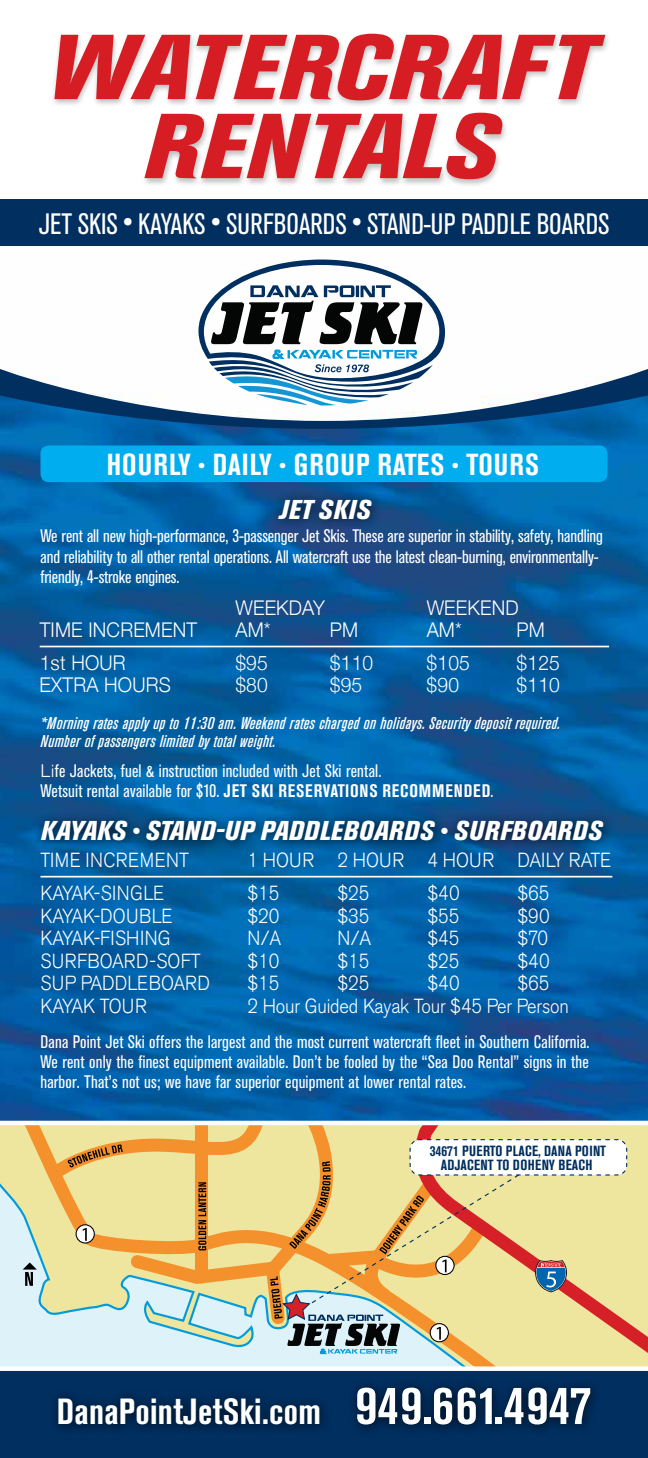
<style>
.page{position:relative;width:648px;height:1458px;background:#fff}
.page>*{position:absolute;margin:0;border:0;box-sizing:border-box;transform-origin:0 0}
.t1{font:italic 800 condensed 91.12px/79px "Akzidenz Grotesk BE";color:#d71d24;text-align:center;scale:1.14 1}
.t2{font:700 condensed 54px "Akzidenz Grotesk BE";color:#fff}
.t3{font:700 condensed 36px "Akzidenz Grotesk BE";letter-spacing:.01em;color:#fff}
.t4{font:700 condensed 30.15px "Akzidenz Grotesk BE";letter-spacing:.035em;color:#fff}
.t5{font:condensed 29.25px "Akzidenz Grotesk BE";color:#fff}
.t6{font:italic 800 condensed 27px "Akzidenz Grotesk BE";letter-spacing:.01em;color:#fff}
.t7{font:300 20.25px "Akzidenz Grotesk BE";letter-spacing:-.01em;color:#fff;scale:.9 1}
.t8{font:300 20.25px "Helvetica Neue";letter-spacing:.01em;color:#fff;scale:.95 1}
.t9{font:300 20.25px "Akzidenz Grotesk BE";letter-spacing:.01em;color:#fff;scale:.9 1}
.t10{font:300 20.25px "Akzidenz Grotesk BE";letter-spacing:.03em;color:#fff;scale:.9 1}
.t11{font:condensed 18px/20.2px "Akzidenz Grotesk BE";letter-spacing:-.005em;color:#fff}
.t12{font:italic 500 condensed 16.88px/18px "Akzidenz Grotesk BE";letter-spacing:.01em;color:#fff;scale:1.1 1}
.t13{font:700 condensed 14.62px/13.5px "Akzidenz Grotesk BE";letter-spacing:.01em;color:#002f60;text-align:center}
.s1{font-size:21.15px}
.s2{font-weight:300;font-stretch:normal}
.s3{font-weight:700}
.s4{font-size:20.25px}
</style>
<div class="page">
<img style="left:0;top:259px;width:648px;height:862px">
<div style="left:0;top:1369px;width:648px;height:89px;background:#002f60"></div>
<svg style="left:4px;top:1125px;width:383px;height:241px;background:#dee9db"></svg>
<svg style="left:387px;top:1125px;width:261px;height:241px;background:#eada9f"></svg>
<svg style="left:23px;top:1262px;width:14px;height:24px"></svg>
<div style="left:32px;top:811px;width:582px;height:42px;background:#000;opacity:.75"></div>
<div style="left:268px;top:489px;width:115px;height:42px;background:#000;opacity:.75"></div>
<div style="left:41px;top:446px;width:566px;height:36px;background:#00aeef;border-radius:8px"></div>
<hr style="left:40px;top:876px;width:572px;height:2px;background:#fff">
<svg style="left:45px;top:1125px;width:583px;height:229px;background:#e1d09a"></svg>
<div style="left:0;top:1366px;width:648px;height:5px;background:#fff"></div>
<div style="left:49px;top:1378px;width:554px;height:59px;background:#000;opacity:.75"></div>
<svg style="left:0;top:362px;width:648px;height:67px"></svg>
<hr style="left:40px;top:646px;width:569px;height:1px;background:#fff">
<svg style="left:198px;top:260px;width:247px;height:146px"></svg>
<div style="left:0;top:199px;width:648px;height:47px;background:#002f60"></div>
<div style="left:51px;top:33px;width:561px;height:154px;background:#000;opacity:.25"></div>
<h1 class="t1" style="left:47px;top:30px;width:479px">WATERCRAFT<br>RENTALS</h1>
<h3 class="t5" style="left:39px;top:208px;width:572px">JET SKIS • KAYAKS • SURFBOARDS • STAND-UP PADDLE BOARDS</h3>
<h3 class="t4" style="left:107px;top:447px;width:434px">HOURLY <span class="s1">•</span> DAILY <span class="s1">•</span> GROUP RATES <span class="s1">•</span> TOURS</h3>
<h3 class="t6" style="left:278px;top:495px;width:94px">JET SKIS</h3>
<p class="t11" style="left:40px;top:526px;width:564px">We rent all new high-performance, 3-passenger Jet Skis. These are superior in stability, safety, handling and reliability to all other rental operations. All watercraft use the latest clean-burning, environmentally&shy;friendly, 4-stroke engines.</p>
<p class="t8" style="left:235px;top:591px;width:96px">WEEKDAY</p>
<p class="t8" style="left:427px;top:591px;width:98px">WEEKEND</p>
<p class="t8" style="left:40px;top:614px;width:167px">TIME INCREMENT</p>
<p class="t8" style="left:235px;top:614px;width:39px">AM*</p>
<p class="t8" style="left:330px;top:614px;width:31px">PM</p>
<p class="t8" style="left:427px;top:614px;width:39px">AM*</p>
<p class="t8" style="left:517px;top:614px;width:31px">PM</p>
<p class="t8" style="left:40px;top:646px;width:92px">1st HOUR</p>
<p class="t8" style="left:235px;top:646px;width:36px">$95</p>
<p class="t8" style="left:330px;top:646px;width:47px">$110</p>
<p class="t8" style="left:427px;top:646px;width:47px">$105</p>
<p class="t8" style="left:517px;top:646px;width:47px">$125</p>
<p class="t8" style="left:40px;top:669px;width:140px">EXTRA HOURS</p>
<p class="t8" style="left:235px;top:669px;width:36px">$80</p>
<p class="t8" style="left:330px;top:669px;width:36px">$95</p>
<p class="t8" style="left:427px;top:669px;width:36px">$90</p>
<p class="t8" style="left:517px;top:669px;width:47px">$110</p>
<p class="t12" style="left:40px;top:714px;width:474px">*Morning rates apply up to 11:30 am. Weekend rates charged on holidays. Security deposit required.<br>Number of passengers limited by total weight.</p>
<p class="t11" style="left:40px;top:761px;width:455px"><span class="s2">Li</span>fe Jackets, fuel &amp; instruction included with Jet Ski rental.<br>Wetsuit rental available for $10. <span class="s3">JET SKI RESERVATIONS RECOMMENDED</span>.</p>
<h3 class="t6" style="left:40px;top:816px;width:563px">KAYAKS <span class="s4">•</span> STAND-UP PADDLEBOARDS <span class="s4">•</span> SURFBOARDS</h3>
<p class="t10" style="left:40px;top:849px;width:166px">TIME INCREMENT</p>
<p class="t9" style="left:247px;top:849px;width:406px">1 HOUR 2 HOUR 4 HOUR DAILY RATE</p>
<p class="t7" style="left:40px;top:882px;width:139px">KAYAK-SINGLE</p>
<p class="t7" style="left:247px;top:882px;width:37px">$15</p>
<p class="t7" style="left:337px;top:882px;width:37px">$25</p>
<p class="t7" style="left:427px;top:882px;width:37px">$40</p>
<p class="t7" style="left:517px;top:882px;width:37px">$65</p>
<p class="t7" style="left:40px;top:904px;width:148px">KAYAK-DOUBLE</p>
<p class="t7" style="left:247px;top:904px;width:37px">$20</p>
<p class="t7" style="left:337px;top:904px;width:37px">$35</p>
<p class="t7" style="left:427px;top:904px;width:37px">$55</p>
<p class="t7" style="left:517px;top:904px;width:37px">$90</p>
<p class="t9" style="left:40px;top:927px;width:146px">KAYAK-FISHING</p>
<p class="t7" style="left:247px;top:927px;width:39px">N/A</p>
<p class="t7" style="left:337px;top:927px;width:39px">N/A</p>
<p class="t7" style="left:427px;top:927px;width:37px">$45</p>
<p class="t7" style="left:517px;top:927px;width:36px">$70</p>
<p class="t9" style="left:40px;top:949px;width:179px">SURFBOARD-SOFT</p>
<p class="t7" style="left:247px;top:949px;width:37px">$10</p>
<p class="t7" style="left:337px;top:949px;width:37px">$15</p>
<p class="t7" style="left:427px;top:949px;width:37px">$25</p>
<p class="t7" style="left:517px;top:949px;width:37px">$40</p>
<p class="t9" style="left:40px;top:972px;width:190px">SUP PADDLEBOARD</p>
<p class="t7" style="left:247px;top:972px;width:37px">$15</p>
<p class="t7" style="left:337px;top:972px;width:37px">$25</p>
<p class="t7" style="left:427px;top:972px;width:37px">$40</p>
<p class="t7" style="left:517px;top:972px;width:37px">$65</p>
<p class="t7" style="left:40px;top:994px;width:120px">KAYAK TOUR</p>
<p class="t7" style="left:247px;top:994px;width:359px">2 Hour Guided Kayak Tour $45 Per Person</p>
<p class="t11" style="left:40px;top:1032px;width:551px;text-align:justify">Dana Point Jet Ski offers the largest and the most current watercraft fleet in Southern California.<br>We rent only the finest equipment available. Don’t be fooled by the “Sea Doo Rental” signs in the harbor. That’s not us; we have far superior equipment at lower rental rates.</p>
<p class="t13" style="left:430px;top:1144px;width:178px">34671 PUERTO PLACE, DANA POINT<br>ADJACENT TO DOHENY BEACH</p>
<h3 class="t3" style="left:57px;top:1391px;width:266px">DanaPointJetSki.com</h3>
<h2 class="t2" style="left:356px;top:1374px;width:237px">949.661.4947</h2>
</div>
